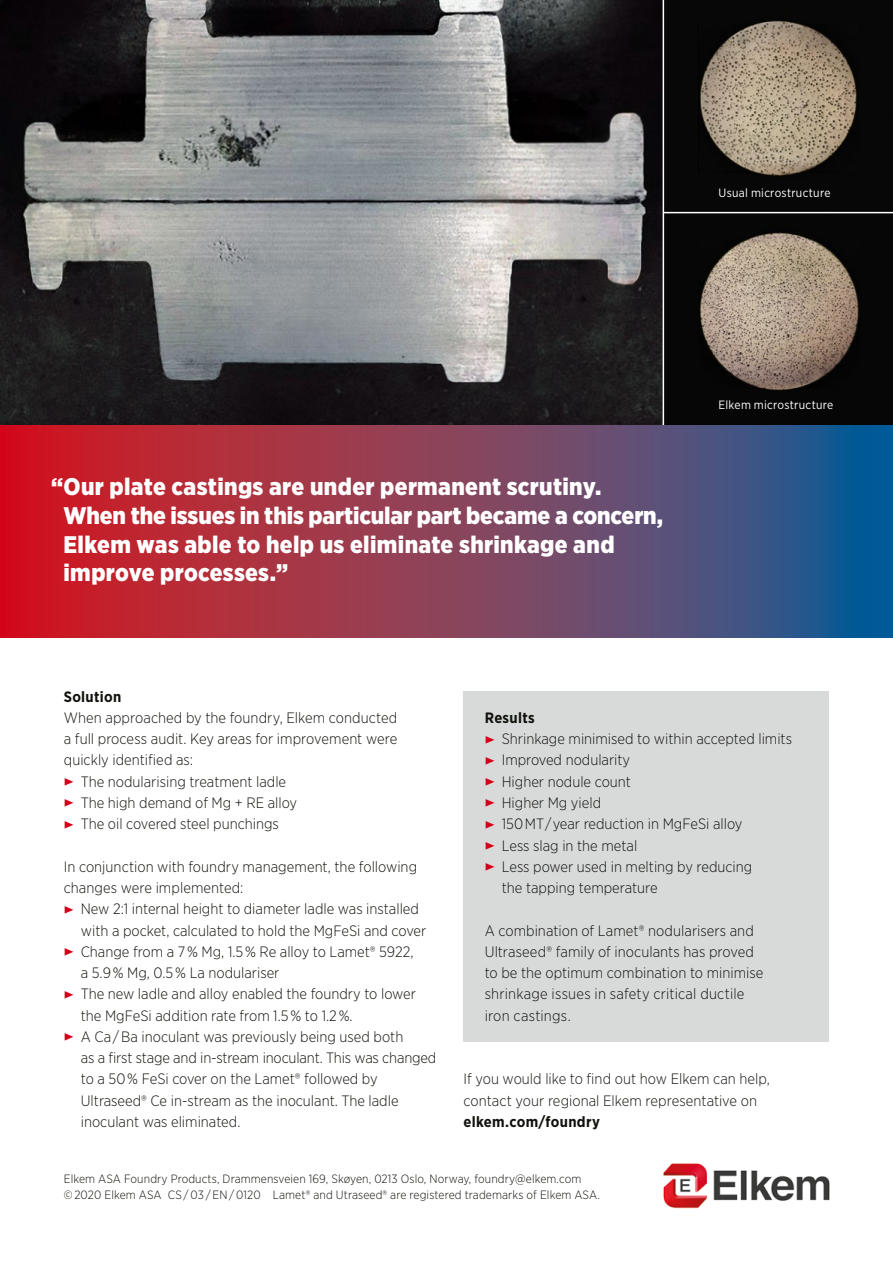
<style>
.page{position:relative;width:893px;height:1263px;background:#fff}
.page>*{position:absolute;margin:0;border:0;box-sizing:border-box;transform-origin:0 0}
.quote{font:900 24px/28.8px "Gotham Narrow";letter-spacing:.01em;color:#fff}
.copy{font:300 15px/21.3px "Gotham Narrow";color:#12120d}
.copy-2{font:700 15px "Gotham Narrow";letter-spacing:.02em;color:#12120d}
.Text{font:300 12px/16.5px "Gotham Narrow";letter-spacing:.01em;color:#12120d}
.BU{font:12px "Gotham Narrow";letter-spacing:.02em;color:#fff}
.s1{font-weight:700}
</style>
<div class="page">
<img style="left:663px;top:1163px;width:167px;height:46px">
<img style="left:0;top:0;width:663px;height:425px">
<svg style="left:664px;top:0;width:229px;height:212px;background:#463f36"></svg>
<svg style="left:664px;top:213px;width:229px;height:212px;background:#463f37"></svg>
<div style="left:463px;top:691px;width:366px;height:351px;background:#d8dada"></div>
<svg style="left:0;top:425px;width:893px;height:213px;background:#853c57"></svg>
<p class="BU" style="left:719px;top:185px;width:113px">Usual microstructure</p>
<p class="quote" style="left:63px;top:472px;width:601px;text-indent:-12px">“Our plate castings are under permanent scrutiny.<br>When the issues in this particular part became a concern, Elkem was able to help us eliminate shrinkage and improve processes.”</p>
<p class="BU" style="left:719px;top:398px;width:116px">Elkem microstructure</p>
<p class="copy-2" style="left:64px;top:687px;width:59px">Solution</p>
<p class="copy" style="left:64px;top:707px;width:335px;text-align:justify">When approached by the foundry, Elkem conducted a full process audit. Key areas for improvement were quickly identified as:</p>
<p class="copy" style="left:81px;top:770px;width:207px">The nodularising treatment ladle</p>
<p class="copy" style="left:81px;top:792px;width:218px">The high demand of Mg + RE alloy</p>
<p class="copy" style="left:81px;top:813px;width:200px">The oil covered steel punchings</p>
<p class="copy" style="left:64px;top:855px;width:355px">In conjunction with foundry management, the following changes were implemented:</p>
<p class="copy" style="left:81px;top:898px;width:347px">New 2:1 internal height to diameter ladle was installed with a pocket, calculated to hold the MgFeSi and cover</p>
<p class="copy" style="left:81px;top:940px;width:334px">Change from a 7 % Mg, 1.5 % Re alloy to Lamet® 5922, a 5.9 % Mg, 0.5 % La nodulariser</p>
<p class="copy" style="left:81px;top:983px;width:337px">The new ladle and alloy enabled the foundry to lower the MgFeSi addition rate from 1.5 % to 1.2 %.</p>
<p class="copy" style="left:81px;top:1025px;width:357px">A Ca / Ba inoculant was previously being used both<br>as a first stage and in-stream inoculant. This was changed to a 50 % FeSi cover on the Lamet® followed by Ultraseed® Ce in-stream as the inoculant. The ladle inoculant was eliminated.</p>
<p class="copy-2" style="left:485px;top:708px;width:52px">Results</p>
<p class="copy" style="left:502px;top:728px;width:292px">Shrinkage minimised to within accepted limits</p>
<p class="copy" style="left:502px;top:749px;width:130px">Improved nodularity</p>
<p class="copy" style="left:502px;top:770px;width:131px">Higher nodule count</p>
<p class="copy" style="left:502px;top:792px;width:101px">Higher Mg yield</p>
<p class="copy" style="left:502px;top:813px;width:242px">150 MT / year reduction in MgFeSi alloy</p>
<p class="copy" style="left:502px;top:834px;width:137px">Less slag in the metal</p>
<p class="copy" style="left:502px;top:855px;width:252px">Less power used in melting by reducing the tapping temperature</p>
<p class="copy" style="left:485px;top:919px;width:280px">A combination of Lamet® nodularisers and Ultraseed® family of inoculants has proved to be the optimum combination to minimise shrinkage issues in safety critical ductile iron castings.</p>
<p class="copy" style="left:463px;top:1068px;width:308px">If you would like to find out how Elkem can help, contact your regional Elkem representative on <span class="s1">elkem.com/foundry</span></p>
<p class="Text" style="left:64px;top:1170px;width:538px">Elkem ASA Foundry Products, Drammensveien 169, Skøyen, 0213 Oslo, Norway, foundry@elkem.com<br>© 2020 Elkem ASA CS / 03 / EN / 0120 Lamet® and Utraseed® are registered trademarks of Elkem ASA.</p>
</div>
